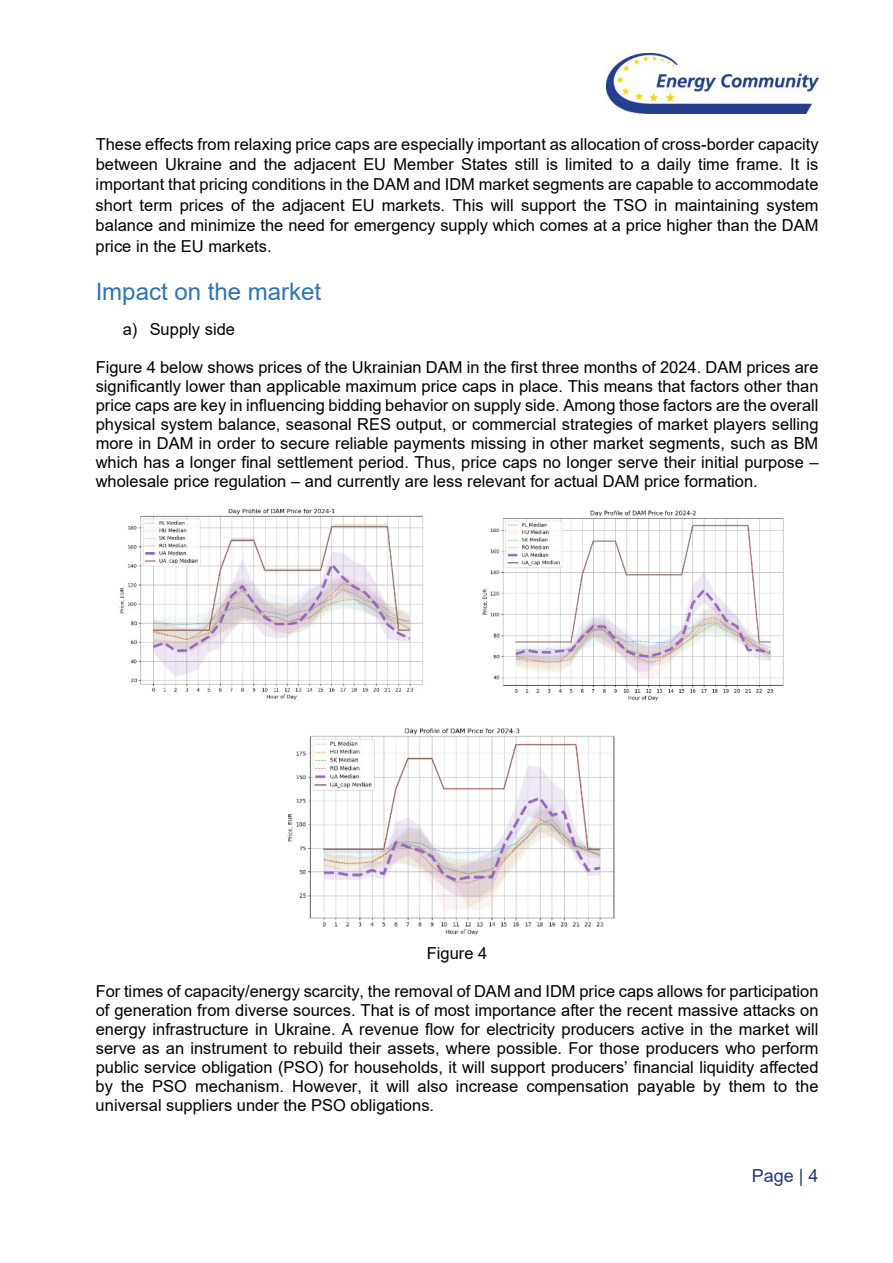
<style>
.page{position:relative;width:893px;height:1263px;background:#fff}
.page>*{position:absolute;margin:0;border:0;box-sizing:border-box;transform-origin:0 0}
.t1{font:24px "Arial";color:#2e74b5}
.t2{font:18px "Arial";color:#283583}
.t3{font:16.5px/19px "Arial";color:#000;text-align:justify}
</style>
<div class="page">
<img style="left:606px;top:53px;width:212px;height:60px">
<img style="left:119px;top:508px;width:304px;height:192px">
<img style="left:482px;top:510px;width:302px;height:191px">
<img style="left:287px;top:728px;width:328px;height:208px">
<p class="t3" style="left:96px;top:133px;width:724px;line-height:20.4px">These effects from relaxing price caps are especially important as allocation of cross-border capacity between Ukraine and the adjacent EU Member States still is limited to a daily time frame. It is important that pricing conditions in the DAM and IDM market segments are capable to accommodate short term prices of the adjacent EU markets. This will support the TSO in maintaining system balance and minimize the need for emergency supply which comes at a price higher than the DAM price in the EU markets.</p>
<p class="t1" style="left:96px;top:275px;width:227px">Impact on the market</p>
<p class="t3" style="left:123px;top:320px;width:114px">a) Supply side</p>
<p class="t3" style="left:96px;top:358px;width:724px">Figure 4 below shows prices of the Ukrainian DAM in the first three months of 2024. DAM prices are significantly lower than applicable maximum price caps in place. This means that factors other than price caps are key in influencing bidding behavior on supply side. Among those factors are the overall physical system balance, seasonal RES output, or commercial strategies of market players selling more in DAM in order to secure reliable payments missing in other market segments, such as BM which has a longer final settlement period. Thus, price caps no longer serve their initial purpose – wholesale price regulation – and currently are less relevant for actual DAM price formation.</p>
<p class="t3" style="left:427px;top:944px;width:62px">Figure 4</p>
<p class="t3" style="left:96px;top:981px;width:724px">For times of capacity/energy scarcity, the removal of DAM and IDM price caps allows for participation of generation from diverse sources. That is of most importance after the recent massive attacks on energy infrastructure in Ukraine. A revenue flow for electricity producers active in the market will serve as an instrument to rebuild their assets, where possible. For those producers who perform public service obligation (PSO) for households, it will support producers’ financial liquidity affected by the PSO mechanism. However, it will also increase compensation payable by them to the universal suppliers under the PSO obligations.</p>
<p class="t2" style="left:752px;top:1163px;width:68px">Page | 4</p>
</div>
